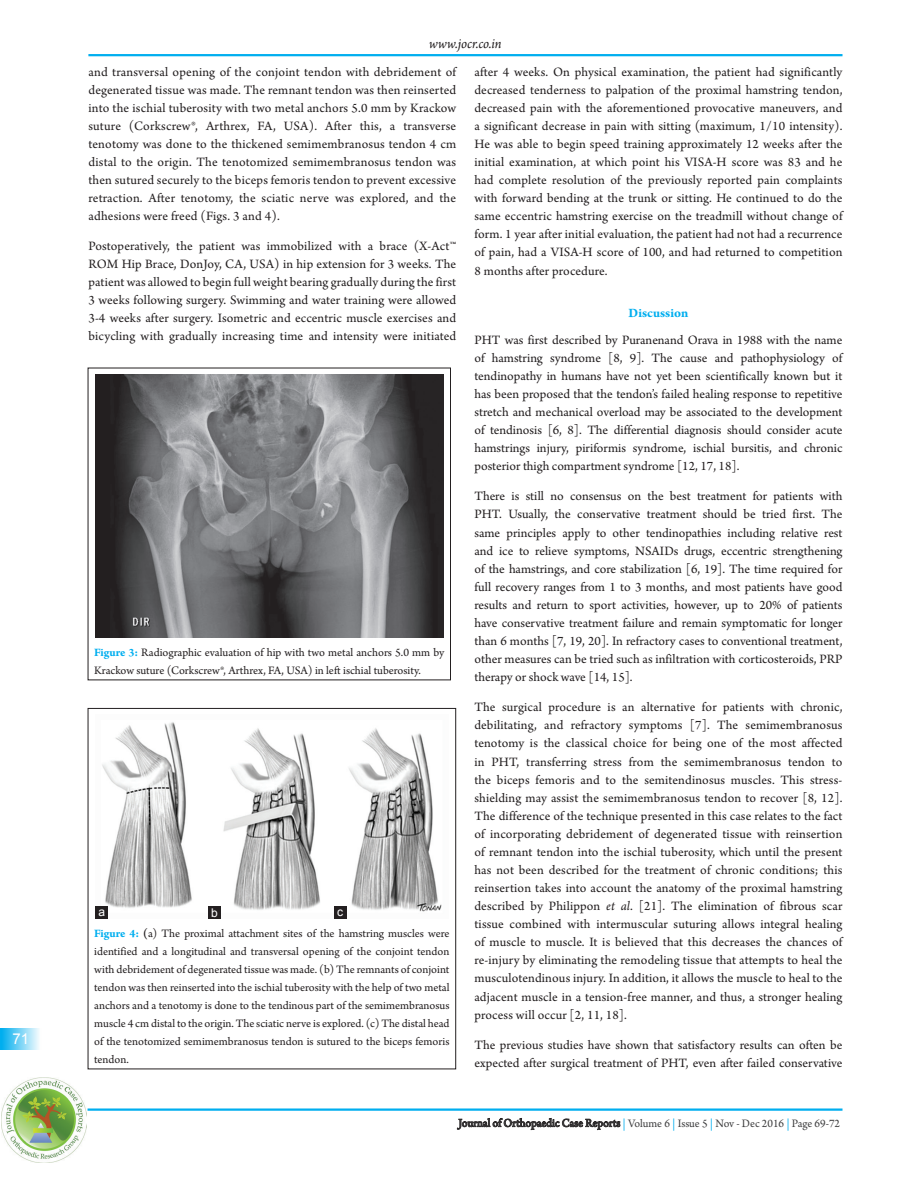
<style>
.page{position:relative;width:918px;height:1188px;background:#fff}
.page>*{position:absolute;margin:0;border:0;box-sizing:border-box;transform-origin:0 0}
.t1{font:italic 15px "Arno Pro";color:#231f20}
.t2{font:15px "Arial";color:#fff}
.TX{font:13.5px/18.1px "Arno Pro";color:#231f20;text-align:justify}
.t3{font:700 13.5px "Arno Pro";color:#00aeef}
.FGC{font:12px/18px "Arno Pro";color:#231f20;text-align:justify}
.t4{font:12px "Arno Pro";color:#3e3e3f}
.LABEL{font:12px "Arial";color:#fff}
.s1{font-weight:700;color:#00aeef}
.s2{font-weight:700}
.s3{font-style:italic}
.s4{color:#00aeef}
</style>
<div class="page">
<hr style="left:88px;top:54px;width:755px;height:2px;background:#00aeef">
<div style="left:0;top:1029px;width:42px;height:21px;background:linear-gradient(to right,#00abee,#fcfefe)"></div>
<img style="left:2px;top:1077px;width:85px;height:86px">
<hr style="left:88px;top:1108px;width:755px;height:3px;background:#00aeef">
<svg style="left:457px;top:1118px;width:163px;height:12px"></svg>
<img style="left:102px;top:722px;width:340px;height:197px">
<div style="left:88px;top:708px;width:368px;height:361px;border:1px solid #231f20"></div>
<div style="left:334px;top:906px;width:12px;height:13px;background:#231f20"></div>
<div style="left:208px;top:906px;width:13px;height:13px;background:#231f20"></div>
<div style="left:95px;top:906px;width:13px;height:13px;background:#231f20"></div>
<img style="left:95px;top:374px;width:349px;height:264px">
<p class="t2" style="left:13px;top:1028px;width:18px">71</p>
<p class="t1" style="left:429px;top:35px;width:74px">www.jocr.co.in</p>
<p class="TX" style="left:88px;top:63px;width:369px">and transversal opening of the conjoint tendon with debridement of degenerated tissue was made. The remnant tendon was then reinserted into the ischial tuberosity with two metal anchors 5.0 mm by Krackow suture (Corkscrew®, Arthrex, FA, USA). After this, a transverse tenotomy was done to the thickened semimembranosus tendon 4 cm distal to the origin. The tenotomized semimembranosus tendon was then sutured securely to the biceps femoris tendon to prevent excessive retraction. After tenotomy, the sciatic nerve was explored, and the adhesions were freed (Figs. 3 and 4).</p>
<p class="TX" style="left:88px;top:237px;width:369px">Postoperatively, the patient was immobilized with a brace (X-Act™ ROM Hip Brace, DonJoy, CA, USA) in hip extension for 3 weeks. The patient was allowed to begin full weight bearing gradually during the first 3 weeks following surgery. Swimming and water training were allowed 3-4 weeks after surgery. Isometric and eccentric muscle exercises and bicycling with gradually increasing time and intensity were initiated</p>
<p class="FGC" style="left:94px;top:644px;width:352px"><span class="s1">Figure 3:</span> Radiographic evaluation of hip with two metal anchors 5.0 mm by<br>Krackow suture (Corkscrew®, Arthrex, FA, USA) in left ischial tuberosity.</p>
<p class="LABEL" style="left:99px;top:903px;width:8px">a</p>
<p class="LABEL" style="left:211px;top:904px;width:8px">b</p>
<p class="LABEL" style="left:337px;top:903px;width:7px">c</p>
<p class="FGC" style="left:94px;top:925px;width:357px"><span class="s1">Figure 4:</span> <span class="s2">(</span>a) The proximal attachment sites of the hamstring muscles were identified and a longitudinal and transversal opening of the conjoint tendon with debridement of degenerated tissue was made. (b) The remnants of conjoint tendon was then reinserted into the ischial tuberosity with the help of two metal anchors and a tenotomy is done to the tendinous part of the semimembranosus muscle 4 cm distal to the origin. The sciatic nerve is explored. (c) The distal head of the tenotomized semimembranosus tendon is sutured to the biceps femoris tendon.</p>
<p class="TX" style="left:474px;top:63px;width:370px">after 4 weeks. On physical examination, the patient had significantly decreased tenderness to palpation of the proximal hamstring tendon, decreased pain with the aforementioned provocative maneuvers, and a significant decrease in pain with sitting (maximum, 1/10 intensity).<br>He was able to begin speed training approximately 12 weeks after the initial examination, at which point his VISA-H score was 83 and he had complete resolution of the previously reported pain complaints with forward bending at the trunk or sitting. He continued to do the same eccentric hamstring exercise on the treadmill without change of form. 1 year after initial evaluation, the patient had not had a recurrence of pain, had a VISA-H score of 100, and had returned to competition 8 months after procedure.</p>
<h1 class="t3" style="left:629px;top:305px;width:61px">Discussion</h1>
<p class="TX" style="left:474px;top:331px;width:370px">PHT was first described by Puranenand Orava in 1988 with the name of hamstring syndrome [8, 9]. The cause and pathophysiology of tendinopathy in humans have not yet been scientifically known but it has been proposed that the tendon’s failed healing response to repetitive stretch and mechanical overload may be associated to the development of tendinosis [6, 8]. The differential diagnosis should consider acute hamstrings injury, piriformis syndrome, ischial bursitis, and chronic posterior thigh compartment syndrome [12, 17, 18].</p>
<p class="TX" style="left:474px;top:488px;width:370px">There is still no consensus on the best treatment for patients with PHT. Usually, the conservative treatment should be tried first. The same principles apply to other tendinopathies including relative rest and ice to relieve symptoms, NSAIDs drugs, eccentric strengthening of the hamstrings, and core stabilization [6, 19]. The time required for full recovery ranges from 1 to 3 months, and most patients have good results and return to sport activities, however, up to 20% of patients have conservative treatment failure and remain symptomatic for longer than 6 months [7, 19, 20]. In refractory cases to conventional treatment, other measures can be tried such as infiltration with corticosteroids, PRP therapy or shock wave [14, 15].</p>
<p class="TX" style="left:474px;top:699px;width:370px">The surgical procedure is an alternative for patients with chronic, debilitating, and refractory symptoms [7]. The semimembranosus tenotomy is the classical choice for being one of the most affected in PHT, transferring stress from the semimembranosus tendon to the biceps femoris and to the semitendinosus muscles. This stress&shy;shielding may assist the semimembranosus tendon to recover [8, 12].<br>The difference of the technique presented in this case relates to the fact of incorporating debridement of degenerated tissue with reinsertion of remnant tendon into the ischial tuberosity, which until the present has not been described for the treatment of chronic conditions; this reinsertion takes into account the anatomy of the proximal hamstring described by Philippon <span class="s3">et al</span>. [21]. The elimination of fibrous scar tissue combined with intermuscular suturing allows integral healing of muscle to muscle. It is believed that this decreases the chances of re-injury by eliminating the remodeling tissue that attempts to heal the musculotendinous injury. In addition, it allows the muscle to heal to the adjacent muscle in a tension-free manner, and thus, a stronger healing process will occur [2, 11, 18].</p>
<p class="TX" style="left:474px;top:1036px;width:370px">The previous studies have shown that satisfactory results can often be expected after surgical treatment of PHT, even after failed conservative</p>
<p class="t4" style="left:458px;top:1116px;width:383px">Journal of Orthopaedic Case Reports <span class="s4">|</span> Volume 6 <span class="s4">|</span> Issue 5 <span class="s4">|</span> Nov - Dec 2016 <span class="s4">|</span> Page 69-72</p>
</div>
